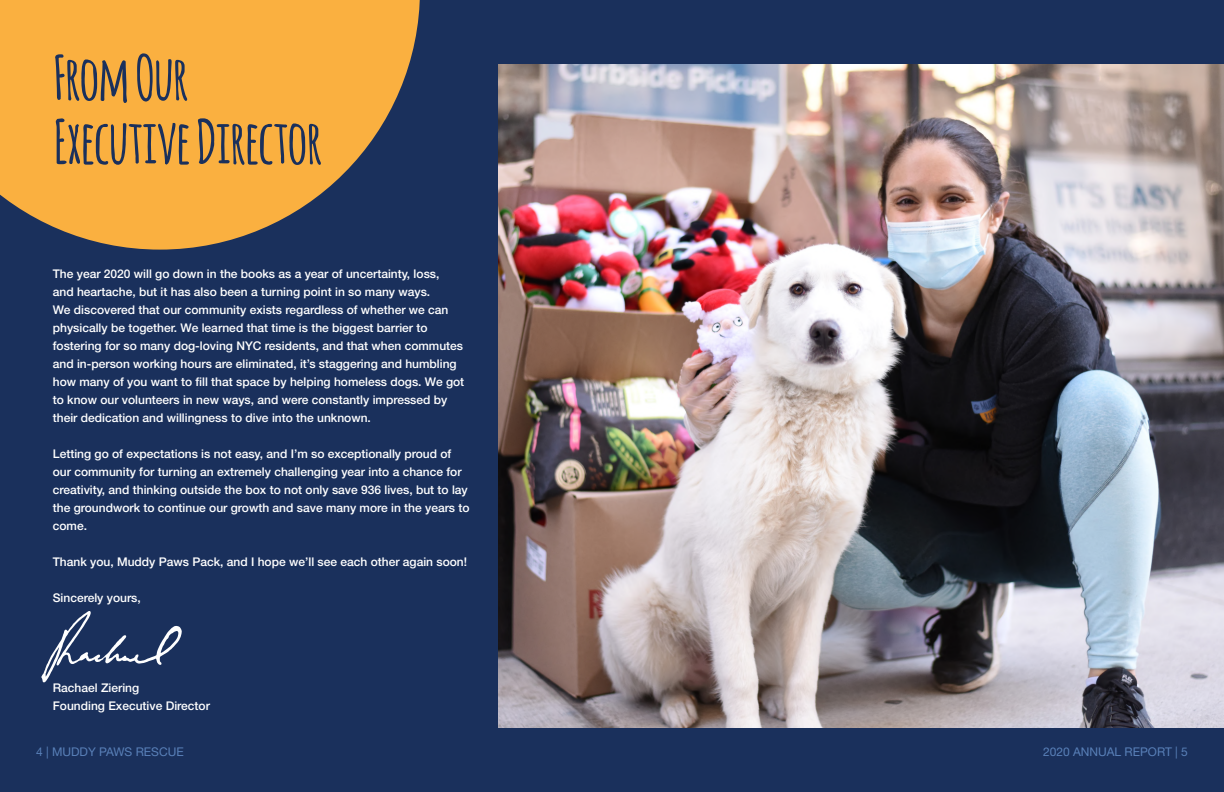
<style>
.page{position:relative;width:1224px;height:792px;background:#1a305c}
.page>*{position:absolute;margin:0;border:0;box-sizing:border-box;transform-origin:0 0}
.t1{font:700 60px "Amatic";color:#1a305c}
.t2{font:500 12px/18px "Helvetica Neue LT Std";color:#fff}
.t3{font:12px "Helvetica Neue LT Std";color:#5980b8}
</style>
<div class="page">
<img style="left:498px;top:65px;width:726px;height:662px">
<svg style="left:0;top:0;width:420px;height:250px;fill:#fab040"></svg>
<svg style="left:41px;top:611px;width:141px;height:71px"></svg>
<p class="t1" style="left:54px;top:35px;width:136px">From Our</p>
<p class="t1" style="left:54px;top:99px;width:269px">Executive Director</p>
<p class="t2" style="left:53px;top:265px;width:413px">The year 2020 will go down in the books as a year of uncertainty, loss,<br>and heartache, but it has also been a turning point in so many ways.<br>We discovered that our community exists regardless of whether we can physically be together. We learned that time is the biggest barrier to fostering for so many dog-loving NYC residents, and that when commutes and in-person working hours are eliminated, it’s staggering and humbling how many of you want to fill that space by helping homeless dogs. We got to know our volunteers in new ways, and were constantly impressed by their dedication and willingness to dive into the unknown.</p>
<p class="t2" style="left:53px;top:445px;width:418px">Letting go of expectations is not easy, and I’m so exceptionally proud of our community for turning an extremely challenging year into a chance for creativity, and thinking outside the box to not only save 936 lives, but to lay the groundwork to continue our growth and save many more in the years to come.</p>
<p class="t2" style="left:53px;top:553px;width:416px">Thank you, Muddy Paws Pack, and I hope we’ll see each other again soon!</p>
<p class="t2" style="left:53px;top:589px;width:90px">Sincerely yours,</p>
<p class="t2" style="left:53px;top:679px;width:88px">Rachael Ziering</p>
<p class="t2" style="left:53px;top:697px;width:159px">Founding Executive Director</p>
<p class="t3" style="left:36px;top:745px;width:149px">4 | MUDDY PAWS RESCUE</p>
<p class="t3" style="left:1043px;top:745px;width:146px">2020 ANNUAL REPORT | 5</p>
</div>
